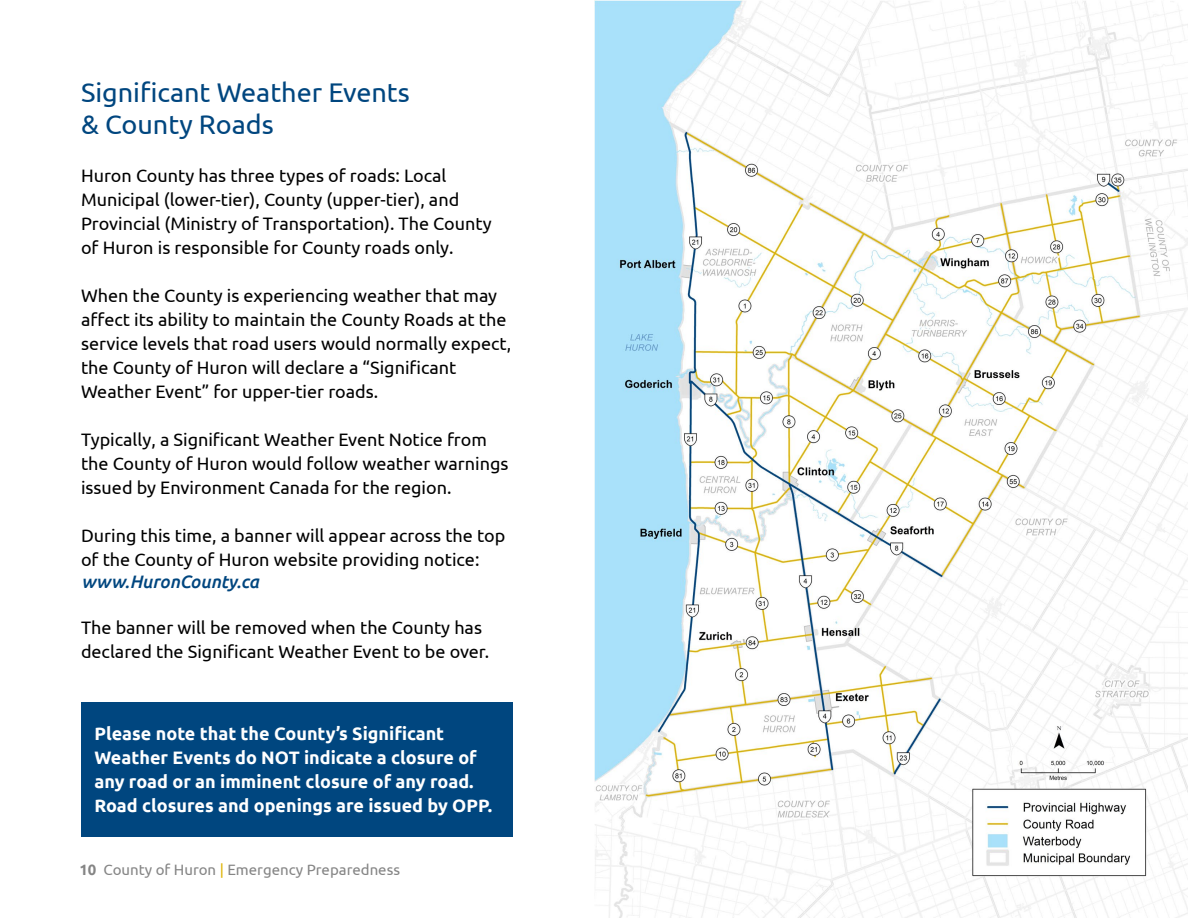
<style>
.page{position:relative;width:1188px;height:918px;background:#fff}
.page>*{position:absolute;margin:0;border:0;box-sizing:border-box;transform-origin:0 0}
.Heading_02{font:27px/32.4px "Ubuntu";color:#00467f}
.Body{font:18px/24px "Ubuntu";color:#000}
.Body-2{font:700 18px/24px "Ubuntu";color:#fff}
.Body-3{font:italic 500 18px "Ubuntu";color:#00467f}
.t1{font:15px "Ubuntu";color:#858585}
.s1{font-weight:700}
.s2{color:#deb407}
</style>
<div class="page">
<div style="left:81px;top:702px;width:432px;height:135px;background:#00467f"></div>
<img style="left:594px;top:0;width:594px;height:918px">
<p class="Heading_02" style="left:81px;top:75px;width:330px">Significant Weather Events &amp; County Roads</p>
<p class="Body" style="left:81px;top:163px;width:412px">Huron County has three types of roads: Local Municipal (lower-tier), County (upper-tier), and Provincial (Ministry of Transportation). The County of Huron is responsible for County roads only.</p>
<p class="Body" style="left:81px;top:283px;width:432px">When the County is experiencing weather that may affect its ability to maintain the County Roads at the service levels that road users would normally expect, the County of Huron will declare a “Significant Weather Event” for upper-tier roads.</p>
<p class="Body" style="left:81px;top:427px;width:429px">Typically, a Significant Weather Event Notice from the County of Huron would follow weather warnings issued by Environment Canada for the region.</p>
<p class="Body" style="left:81px;top:523px;width:426px">During this time, a banner will appear across the top of the County of Huron website providing notice:</p>
<p class="Body-3" style="left:81px;top:571px;width:179px">www.HuronCounty.ca</p>
<p class="Body" style="left:81px;top:615px;width:410px">The banner will be removed when the County has declared the Significant Weather Event to be over.</p>
<p class="Body-2" style="left:94px;top:722px;width:399px">Please note that the County’s Significant Weather Events do NOT indicate a closure of any road or an imminent closure of any road.<br>Road closures and openings are issued by OPP.</p>
<p class="t1" style="left:79px;top:861px;width:322px"><span class="s1">10</span> County of Huron <span class="s2">|</span> Emergency Preparedness</p>
</div>
